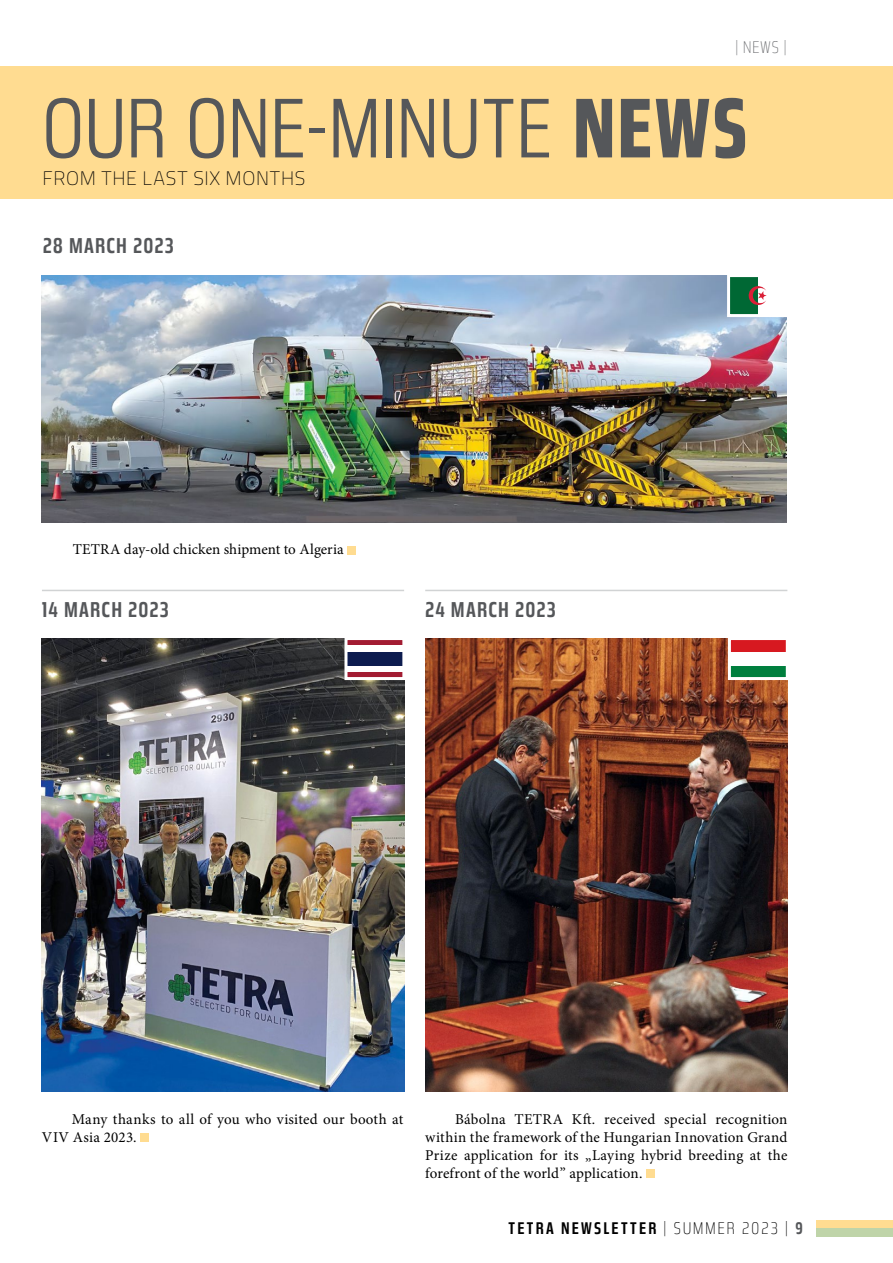
<style>
.page{position:relative;width:893px;height:1263px;background:#fff}
.page>*{position:absolute;margin:0;border:0;box-sizing:border-box;transform-origin:0 0}
.t1{font:300 condensed 82.5px "Great Escape W00";letter-spacing:.01em;color:#55575a}
.t2{font:21px "Great Escape W00 Nr";letter-spacing:.05em;color:#55575a}
.t3{font:100 19.5px "Titillium";color:#000}
.t4{font:16.5px "Great Escape W00 Nr";letter-spacing:.135em;color:#000}
.t5{font:16.5px "Great Escape W00 Nr X Light";color:#6d6e71}
.t6{font:15px/18px "Minion Pro";letter-spacing:.005em;color:#000;text-align:justify}
.s1{font-weight:700}
.s2{font-family:"Great Escape W00 Nr X Light"}
.s3{color:#55575a}
</style>
<div class="page">
<div style="left:0;top:67px;width:893px;height:132px;background:#ffdc91"></div>
<div style="left:816px;top:1220px;width:77px;height:8px;background:#ffdc91"></div>
<div style="left:816px;top:1228px;width:77px;height:9px;background:#bfd4a9"></div>
<hr style="left:425px;top:590px;width:362px;height:1px;background:#d1d3d4">
<hr style="left:42px;top:590px;width:362px;height:1px;background:#d1d3d4">
<img style="left:42px;top:275px;width:745px;height:247px">
<div style="left:347px;top:546px;width:9px;height:8px;background:#ffdc91"></div>
<img style="left:42px;top:638px;width:362px;height:454px">
<img style="left:425px;top:638px;width:362px;height:454px">
<div style="left:646px;top:1169px;width:9px;height:9px;background:#ffdc91"></div>
<div style="left:140px;top:1133px;width:9px;height:9px;background:#ffdc91"></div>
<div style="left:730px;top:277px;width:56px;height:37px;background:#fff"></div>
<div style="left:729px;top:276px;width:29px;height:40px;background:#006834"></div>
<svg style="left:748px;top:286px;width:19px;height:19px"></svg>
<div style="left:727px;top:274px;width:61px;height:43px;border:3px solid #fff"></div>
<div style="left:346px;top:638px;width:58px;height:40px;background:#a21c32"></div>
<div style="left:346px;top:645px;width:58px;height:27px;background:#fff"></div>
<div style="left:346px;top:652px;width:58px;height:13px;background:#0d1c4f"></div>
<div style="left:344px;top:637px;width:61px;height:43px;border:3px solid #fff"></div>
<div style="left:729px;top:665px;width:58px;height:13px;background:#007f3e"></div>
<div style="left:729px;top:652px;width:58px;height:13px;background:#fff"></div>
<div style="left:729px;top:638px;width:58px;height:14px;background:#d71920"></div>
<div style="left:728px;top:637px;width:61px;height:43px;border:3px solid #fff"></div>
<p class="t5" style="left:735px;top:37px;width:53px">| NEWS |</p>
<h1 class="t1" style="left:43px;top:79px;width:707px">OUR ONE-MINUTE <span class="s1">NEWS</span></h1>
<h3 class="t3" style="left:43px;top:164px;width:14px">FROM</h3>
<h3 class="t3" style="left:101px;top:164px;width:13px">THE</h3>
<h3 class="t3" style="left:142px;top:164px;width:12px">LAST</h3>
<h3 class="t3" style="left:193px;top:164px;width:47px">SI X MONTHS</h3>
<h2 class="t2" style="left:43px;top:233px;width:132px">28 MARCH 2023</h2>
<p class="t6" style="left:73px;top:540px;width:273px">TETRA day-old chicken shipment to Algeria</p>
<h2 class="t2" style="left:42px;top:597px;width:128px">14 MARCH 2023</h2>
<h2 class="t2" style="left:425px;top:597px;width:132px">24 MARCH 2023</h2>
<p class="t6" style="left:42px;top:1110px;width:363px;text-indent:30px">Many thanks to all of you who visited our booth at<br>VIV Asia 2023.</p>
<p class="t6" style="left:425px;top:1110px;width:364px;text-indent:30px">Bábolna TETRA Kft. received special recognition within the framework of the Hungarian Innovation Grand Prize application for its „Laying hybrid breeding at the forefront of the world” application.</p>
<p class="t4" style="left:508px;top:1218px;width:296px">TETRA NEWSLETTER <span class="s2">| SUMMER 2023 |</span> <span class="s3">9</span></p>
</div>
